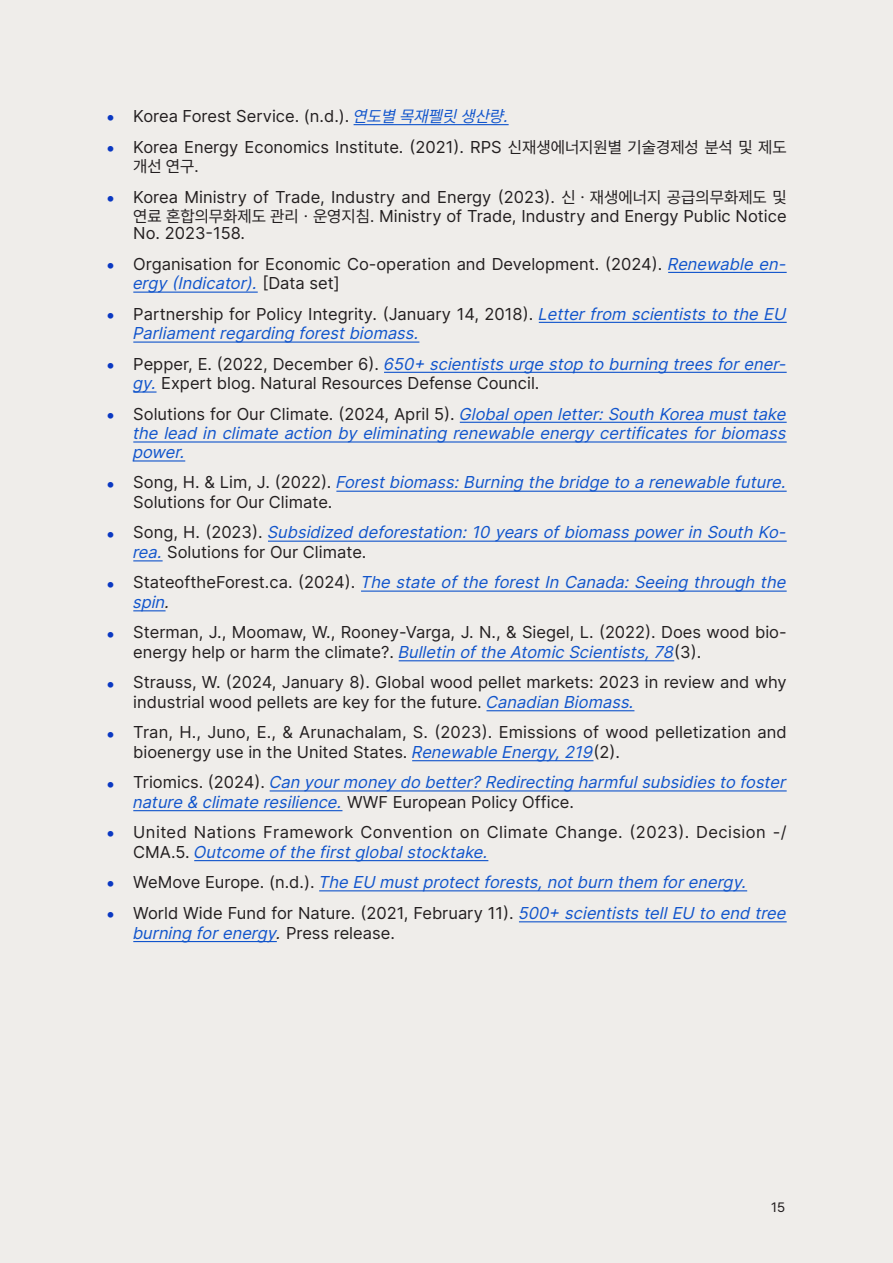
<style>
.page{position:relative;width:893px;height:1263px;background:#efedea}
.page>*{position:absolute;margin:0;border:0;box-sizing:border-box;transform-origin:0 0}
.t1{font:16.5px/19.8px "Inter";color:#231f20}
.t2{font:italic 16.5px/19.8px "Inter";color:#15c}
.t3{font:16.5px/19.8px "Inter";letter-spacing:.025em;color:#231f20}
.t4{font:13.5px "Pretendard";color:#231f20}
.s1{font-weight:600;font-size:18px;color:#0a38c2}
.s2{font-family:"Pretendard";font-style:italic;color:#15c}
.s3{font-family:"Pretendard"}
.s4{font-style:italic;color:#15c}
.s5{font-weight:600;font-style:normal;font-size:18px;color:#0a38c2}
.s6{font-style:normal;color:#231f20}
.s7{color:#231f20}
.s8{font-style:italic}
</style>
<div class="page">
<hr style="left:354px;top:124px;width:155px;height:1px;background:#15c">
<hr style="left:668px;top:272px;width:119px;height:1px;background:#15c">
<hr style="left:133px;top:292px;width:125px;height:1px;background:#15c">
<hr style="left:539px;top:322px;width:248px;height:1px;background:#15c">
<hr style="left:133px;top:341px;width:286px;height:2px;background:#15c">
<hr style="left:384px;top:372px;width:403px;height:1px;background:#15c">
<hr style="left:133px;top:391px;width:24px;height:2px;background:#15c">
<hr style="left:460px;top:422px;width:327px;height:1px;background:#15c">
<hr style="left:133px;top:441px;width:654px;height:2px;background:#15c">
<hr style="left:133px;top:460px;width:52px;height:1px;background:#15c">
<hr style="left:336px;top:491px;width:451px;height:1px;background:#15c">
<hr style="left:268px;top:541px;width:519px;height:1px;background:#15c">
<hr style="left:133px;top:560px;width:30px;height:1px;background:#15c">
<hr style="left:361px;top:590px;width:426px;height:2px;background:#15c">
<hr style="left:133px;top:610px;width:33px;height:1px;background:#15c">
<hr style="left:399px;top:660px;width:275px;height:1px;background:#15c">
<hr style="left:486px;top:710px;width:148px;height:1px;background:#15c">
<hr style="left:412px;top:760px;width:181px;height:1px;background:#15c">
<hr style="left:270px;top:790px;width:517px;height:1px;background:#15c">
<hr style="left:133px;top:810px;width:209px;height:1px;background:#15c">
<hr style="left:194px;top:860px;width:294px;height:1px;background:#15c">
<hr style="left:319px;top:890px;width:428px;height:1px;background:#15c">
<hr style="left:519px;top:921px;width:268px;height:1px;background:#15c">
<hr style="left:133px;top:941px;width:144px;height:1px;background:#15c">
<p class="t1" style="left:106px;top:106px;width:407px"><span class="s1">•</span> Korea Forest Service. (n.d.). <span class="s2">연도별 목재펠릿 생산량.</span></p>
<p class="t1" style="left:133px;top:137px;width:655px;line-height:18.9px;text-indent:-27px"><span class="s1">•</span> Korea Energy Economics Institute. (2021). RPS <span class="s3">신재생에너지원별 기술경제성 분석 및 제도 개선 연구.</span></p>
<p class="t1" style="left:106px;top:187px;width:682px;line-height:18.9px;text-align:right"><span class="s1">•</span> Korea Ministry of Trade, Industry and Energy (2023). <span class="s3">신ㆍ재생에너지 공급의무화제도 및 연료 혼합의무화제도 관리ㆍ운영지침.</span> Ministry of Trade, Industry and Energy Public Notice</p>
<p class="t1" style="left:133px;top:223px;width:113px">No. 2023-158.</p>
<p class="t1" style="left:132px;top:253px;width:660px;text-indent:-26px"><span class="s1">•</span> Organisation for Economic Co-operation and Development. (2024). <span class="s4">Renewable en&shy;ergy (Indicator).</span> [ D a t a s e t ]</p>
<p class="t2" style="left:132px;top:303px;width:660px;text-indent:-26px"><span class="s5">•</span> <span class="s6">Partnership for Policy Integrity. (January 14, 2018).</span> Letterfrom scientiststo the EU<br>Parliamentregarding forestbiomass.</p>
<p class="t1" style="left:132px;top:353px;width:660px;text-indent:-26px"><span class="s1">•</span> P e p p e r, E . ( 2 0 2 2 , D e c e m b e r 6 ) . <span class="s4">650+ scientists urge stop to burning trees for ener&shy;gy.</span>Expert blog. Natural Resources Defense Council.</p>
<p class="t2" style="left:132px;top:403px;width:660px;line-height:19.4px;text-align:justify;text-indent:-26px"><span class="s5">•</span> <span class="s6">Solutions for Our Climate. (2024, April 5).</span> Globalopen letter:South Korea musttake the lead in climate action by eliminating renewable energy certificatesforbiomass power.</p>
<p class="t2" style="left:133px;top:472px;width:658px;text-indent:-27px"><span class="s5">•</span> <span class="s6">S o n g , H . &amp; L i m , J . ( 2 0 2 2 ) .</span> Forestbiomass:Burning the bridge to a renewable future.<br><span class="s6">Solutions for Our Climate.</span></p>
<p class="t2" style="left:132px;top:522px;width:660px;text-indent:-26px"><span class="s5">•</span> <span class="s6">S o n g , H . ( 2 0 2 3 ) .</span> Subsidized deforestation:10 yearsofbiomasspowerin South Ko&shy;rea.<span class="s6">Solutions for Our Climate.</span></p>
<p class="t2" style="left:132px;top:572px;width:660px;text-indent:-26px"><span class="s5">•</span> <span class="s6">S t a t e o ft h e F o r e s t . c a . ( 2 0 2 4 ) .</span> The state ofthe forestIn Canada:Seeing through the spin<span class="s7">.</span></p>
<p class="t1" style="left:133px;top:622px;width:655px;text-indent:-27px"><span class="s1">•</span> Sterman, J., Moomaw, W., Rooney-Varga, J. N., &amp; Siegel, L. (2022). Does wood bio&shy;energy help or harm the climate?. <span class="s4">Bulletin ofthe Atomic Scientists,78</span>(3).</p>
<p class="t1" style="left:133px;top:672px;width:655px;text-indent:-27px"><span class="s1">•</span> Strauss, W. (2024, January 8). Global wood pellet markets: 2023 in review and why industrial wood pellets are key for the future. <span class="s4">Canadian Biomass.</span></p>
<p class="t1" style="left:133px;top:722px;width:655px;text-indent:-27px"><span class="s1">•</span> Tran, H., Juno, E., &amp; Arunachalam, S. (2023). Emissions of wood pelletization and bioenergy use in the United States. <span class="s4">Renewable Energy,219</span>(2).</p>
<p class="t2" style="left:132px;top:772px;width:660px;text-indent:-26px"><span class="s5">•</span> <span class="s6">T r i o m i c s . ( 2 0 2 4 ) .</span> Can your money do better? Redirecting harmful subsidies to foster nature &amp; climate resilience. <span class="s6">WW F E u ro p e a n P o l i c y O ff i c e .</span></p>
<p class="t3" style="left:133px;top:822px;width:655px;text-indent:-27px"><span class="s1">•</span> United Nations Framework Convention on Climate Change. (2023). Decision -/<br>C M A . 5 . <span class="s4">Outcome ofthe firstglobalstocktake.</span></p>
<p class="t2" style="left:106px;top:872px;width:646px"><span class="s5">•</span> <span class="s6">We M o v e E u r o p e . ( n . d . ) .</span> The EU mustprotectforests,notburn them forenergy.</p>
<p class="t1" style="left:132px;top:903px;width:660px;text-indent:-26px"><span class="s1">•</span> World Wide Fund for Nature. (2021, February 11). <span class="s4">500+scientiststellEUtoendtree burning forenergy</span><span class="s8">.</span>P r e s s r e l e a s e .</p>
<p class="t4" style="left:771px;top:1198px;width:15px">15</p>
</div>
